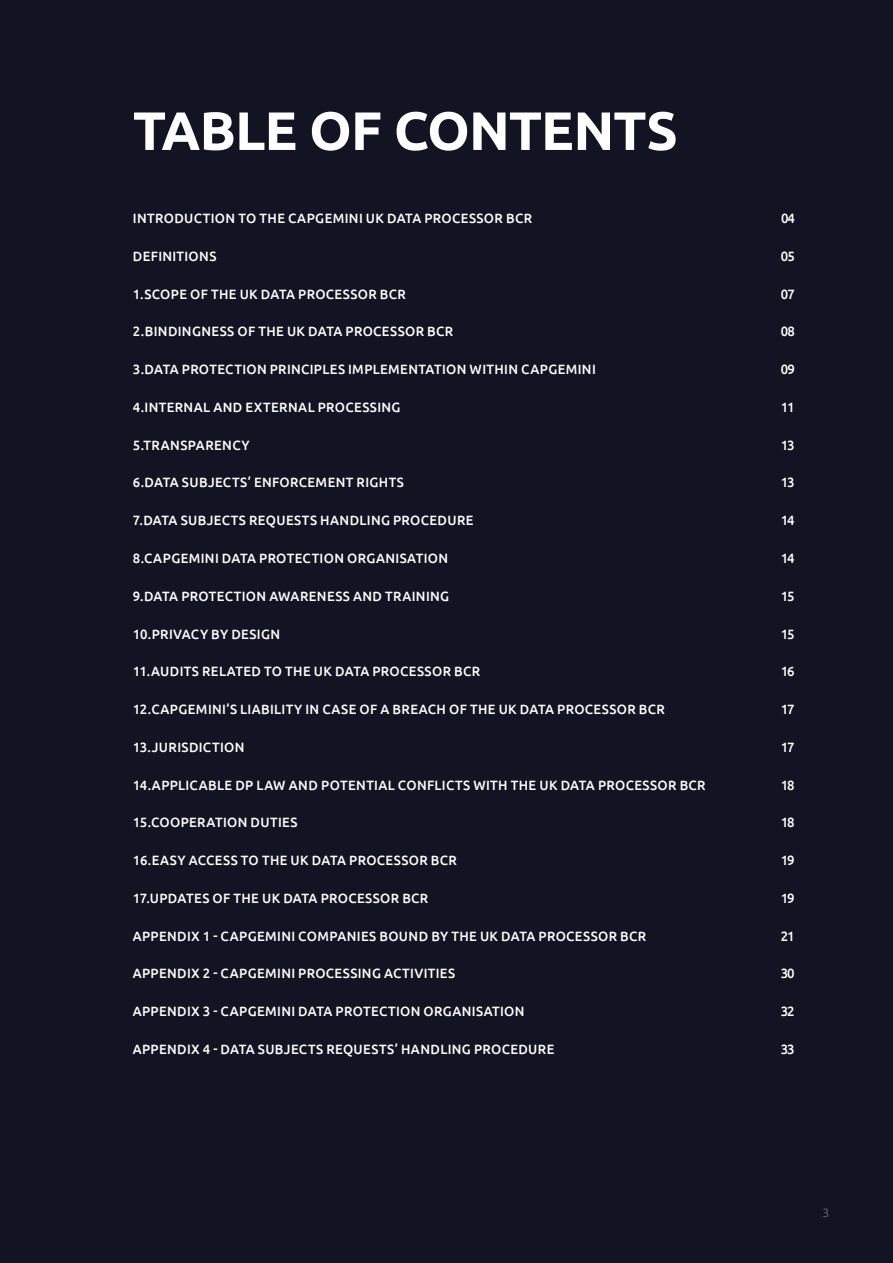
<style>
.page{position:relative;width:893px;height:1263px;background:#121423}
.page>*{position:absolute;margin:0;border:0;box-sizing:border-box;transform-origin:0 0}
.t1{font:700 54px "Ubuntu";letter-spacing:-.015em;color:#fff}
.t2{font:500 13.5px "Ubuntu";letter-spacing:.03em;color:#fff}
.t3{font:300 12px "Ubuntu";color:#76787b}
</style>
<div class="page">
<h1 class="t1" style="left:133px;top:98px;width:546px">TABLE OF CONTENTS</h1>
<p class="t2" style="left:133px;top:210px;width:401px">INTRODUCTION TO THE CAPGEMINI UK DATA PROCESSOR BCR</p>
<p class="t2" style="left:781px;top:210px;width:15px">04</p>
<p class="t2" style="left:133px;top:247px;width:85px">DEFINITIONS</p>
<p class="t2" style="left:781px;top:247px;width:15px">05</p>
<p class="t2" style="left:133px;top:285px;width:274px">1.SCOPE OF THE UK DATA PROCESSOR BCR</p>
<p class="t2" style="left:781px;top:285px;width:15px">07</p>
<p class="t2" style="left:133px;top:323px;width:322px">2.BINDINGNESS OF THE UK DATA PROCESSOR BCR</p>
<p class="t2" style="left:781px;top:323px;width:15px">08</p>
<p class="t2" style="left:133px;top:361px;width:464px">3.DATA PROTECTION PRINCIPLES IMPLEMENTATION WITHIN CAPGEMINI</p>
<p class="t2" style="left:781px;top:361px;width:15px">09</p>
<p class="t2" style="left:133px;top:399px;width:269px">4.INTERNAL AND EXTERNAL PROCESSING</p>
<p class="t2" style="left:781px;top:399px;width:15px">11</p>
<p class="t2" style="left:133px;top:436px;width:118px">5.TRANSPARENCY</p>
<p class="t2" style="left:781px;top:436px;width:15px">13</p>
<p class="t2" style="left:133px;top:474px;width:273px">6.DATA SUBJECTS’ ENFORCEMENT RIGHTS</p>
<p class="t2" style="left:781px;top:474px;width:15px">13</p>
<p class="t2" style="left:133px;top:512px;width:342px">7.DATA SUBJECTS REQUESTS HANDLING PROCEDURE</p>
<p class="t2" style="left:781px;top:512px;width:15px">14</p>
<p class="t2" style="left:133px;top:550px;width:317px">8.CAPGEMINI DATA PROTECTION ORGANISATION</p>
<p class="t2" style="left:781px;top:550px;width:15px">14</p>
<p class="t2" style="left:133px;top:587px;width:318px">9.DATA PROTECTION AWARENESS AND TRAINING</p>
<p class="t2" style="left:781px;top:587px;width:15px">15</p>
<p class="t2" style="left:133px;top:625px;width:149px">10.PRIVACY BY DESIGN</p>
<p class="t2" style="left:781px;top:625px;width:15px">15</p>
<p class="t2" style="left:133px;top:663px;width:349px">11.AUDITS RELATED TO THE UK DATA PROCESSOR BCR</p>
<p class="t2" style="left:781px;top:663px;width:15px">16</p>
<p class="t2" style="left:133px;top:701px;width:534px">12.CAPGEMINI’S LIABILITY IN CASE OF A BREACH OF THE UK DATA PROCESSOR BCR</p>
<p class="t2" style="left:781px;top:701px;width:15px">17</p>
<p class="t2" style="left:133px;top:738px;width:113px">13.JURISDICTION</p>
<p class="t2" style="left:781px;top:738px;width:15px">17</p>
<p class="t2" style="left:133px;top:776px;width:574px">14.APPLICABLE DP LAW AND POTENTIAL CONFLICTS WITH THE UK DATA PROCESSOR BCR</p>
<p class="t2" style="left:781px;top:776px;width:15px">18</p>
<p class="t2" style="left:133px;top:814px;width:166px">15.COOPERATION DUTIES</p>
<p class="t2" style="left:781px;top:814px;width:15px">18</p>
<p class="t2" style="left:133px;top:852px;width:326px">16.EASY ACCESS TO THE UK DATA PROCESSOR BCR</p>
<p class="t2" style="left:781px;top:852px;width:15px">19</p>
<p class="t2" style="left:133px;top:889px;width:297px">17.UPDATES OF THE UK DATA PROCESSOR BCR</p>
<p class="t2" style="left:781px;top:889px;width:15px">19</p>
<p class="t2" style="left:133px;top:927px;width:515px">APPENDIX 1 - CAPGEMINI COMPANIES BOUND BY THE UK DATA PROCESSOR BCR</p>
<p class="t2" style="left:781px;top:927px;width:15px">21</p>
<p class="t2" style="left:133px;top:965px;width:324px">APPENDIX 2 - CAPGEMINI PROCESSING ACTIVITIES</p>
<p class="t2" style="left:781px;top:965px;width:15px">30</p>
<p class="t2" style="left:133px;top:1003px;width:393px">APPENDIX 3 - CAPGEMINI DATA PROTECTION ORGANISATION</p>
<p class="t2" style="left:781px;top:1003px;width:15px">32</p>
<p class="t2" style="left:133px;top:1040px;width:423px">APPENDIX 4 - DATA SUBJECTS REQUESTS’ HANDLING PROCEDURE</p>
<p class="t2" style="left:781px;top:1040px;width:15px">33</p>
<p class="t3" style="left:822px;top:1205px;width:8px">3</p>
</div>
